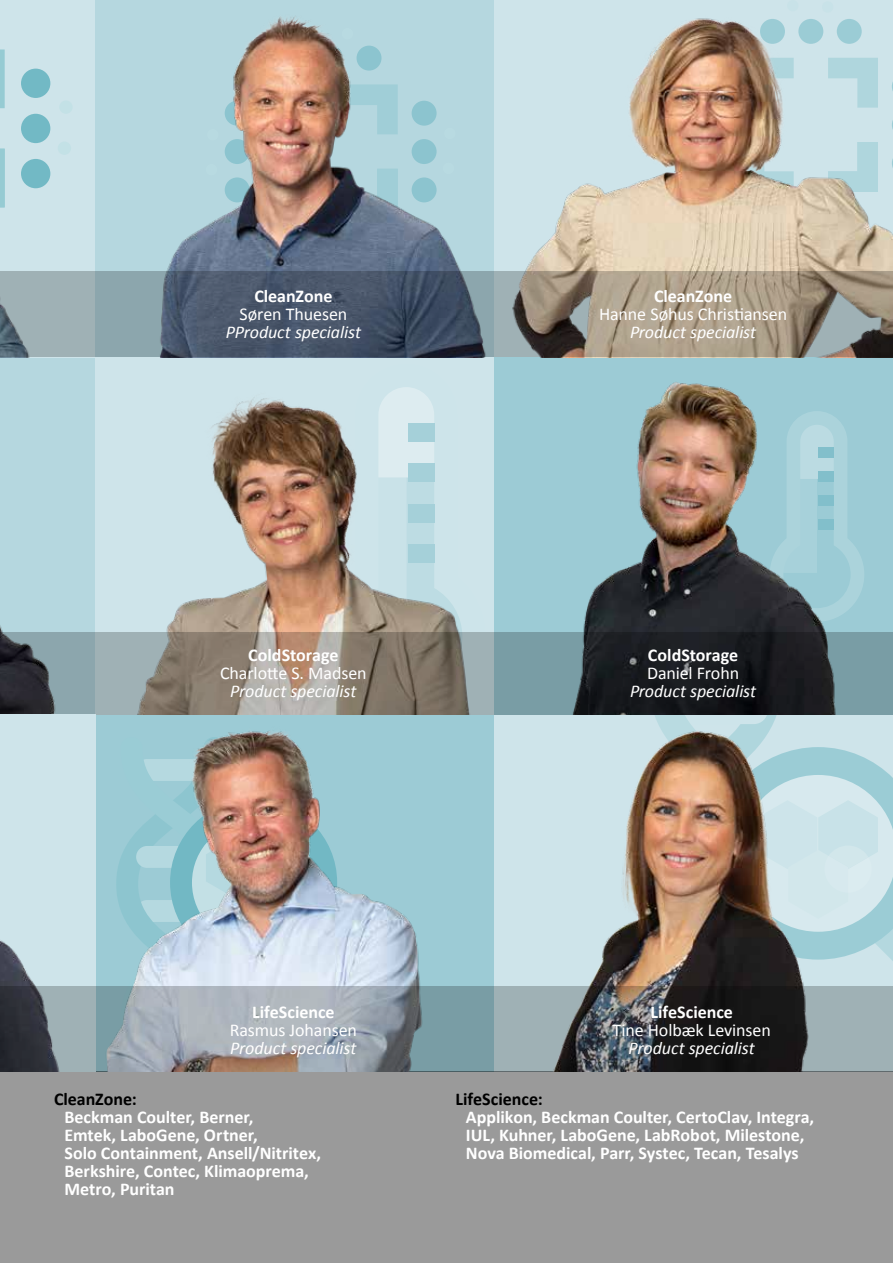
<style>
.page{position:relative;width:893px;height:1263px;background:#fff}
.page>*{position:absolute;margin:0;border:0;box-sizing:border-box;transform-origin:0 0}
.t1{font:700 18px/18px "Calibri";color:#fff}
.t2{font:italic 18px "Calibri";letter-spacing:-.005em;color:#fff}
.t3{font:18px "Calibri";letter-spacing:-.005em;color:#fff}
.t4{font:700 18px "Calibri";color:#000}
</style>
<div class="page">
<div style="left:0;top:357px;width:95px;height:357px;background:#b5d7df"></div>
<div style="left:0;top:1071px;width:893px;height:192px;background:#9a9a9a"></div>
<div style="left:494px;top:357px;width:399px;height:357px;background:#9ccbd5"></div>
<svg style="left:839px;top:714px;width:54px;height:272px;background:#c2dee5"></svg>
<img style="left:0;top:0;width:893px;height:357px">
<img style="left:116px;top:714px;width:723px;height:272px">
<img style="left:95px;top:357px;width:399px;height:275px">
<svg style="left:0;top:271px;width:893px;height:85px;background:#797e7f"></svg>
<img style="left:583px;top:382px;width:281px;height:250px">
<svg style="left:0;top:632px;width:893px;height:82px;background:#676c6a"></svg>
<img style="left:0;top:669px;width:116px;height:317px">
<svg style="left:0;top:986px;width:893px;height:85px;background:#768186"></svg>
<p class="t1" style="left:254px;top:287px;width:80px">CleanZone</p>
<p class="t3" style="left:239px;top:303px;width:110px">Søren Thuesen</p>
<p class="t2" style="left:226px;top:321px;width:137px">PProduct specialist</p>
<p class="t1" style="left:654px;top:287px;width:80px">CleanZone</p>
<p class="t3" style="left:599px;top:303px;width:189px">Hanne Søhus Christiansen</p>
<p class="t2" style="left:630px;top:321px;width:128px">Product specialist</p>
<p class="t1" style="left:248px;top:645px;width:92px">ColdStorage</p>
<p class="t3" style="left:220px;top:661px;width:148px">Charlotte S. Madsen</p>
<p class="t2" style="left:230px;top:679px;width:128px">Product specialist</p>
<p class="t1" style="left:648px;top:645px;width:92px">ColdStorage</p>
<p class="t3" style="left:647px;top:661px;width:94px">Daniel Frohn</p>
<p class="t2" style="left:630px;top:679px;width:128px">Product specialist</p>
<p class="t1" style="left:252px;top:1002px;width:84px">LifeScience</p>
<p class="t3" style="left:230px;top:1019px;width:129px">Rasmus Johansen</p>
<p class="t2" style="left:230px;top:1037px;width:128px">Product specialist</p>
<p class="t4" style="left:54px;top:1088px;width:84px">CleanZone:</p>
<p class="t1" style="left:64px;top:1107px;width:258px">Beckman Coulter, Berner,<br>Emtek, LaboGene, Ortner,<br>Solo Containment, Ansell/Nitritex,<br>Berkshire, Contec, Klimaoprema,<br>Metro, Puritan</p>
<p class="t1" style="left:650px;top:1002px;width:84px">LifeScience</p>
<p class="t3" style="left:612px;top:1019px;width:160px">Tine Holbæk Levinsen</p>
<p class="t2" style="left:629px;top:1037px;width:128px">Product specialist</p>
<p class="t4" style="left:455px;top:1088px;width:89px">LifeScience:</p>
<p class="t1" style="left:466px;top:1107px;width:350px">Applikon, Beckman Coulter, CertoClav, Integra,<br>IUL, Kuhner, LaboGene, LabRobot, Milestone,<br>Nova Biomedical, Parr, Systec, Tecan, Tesalys</p>
</div>
